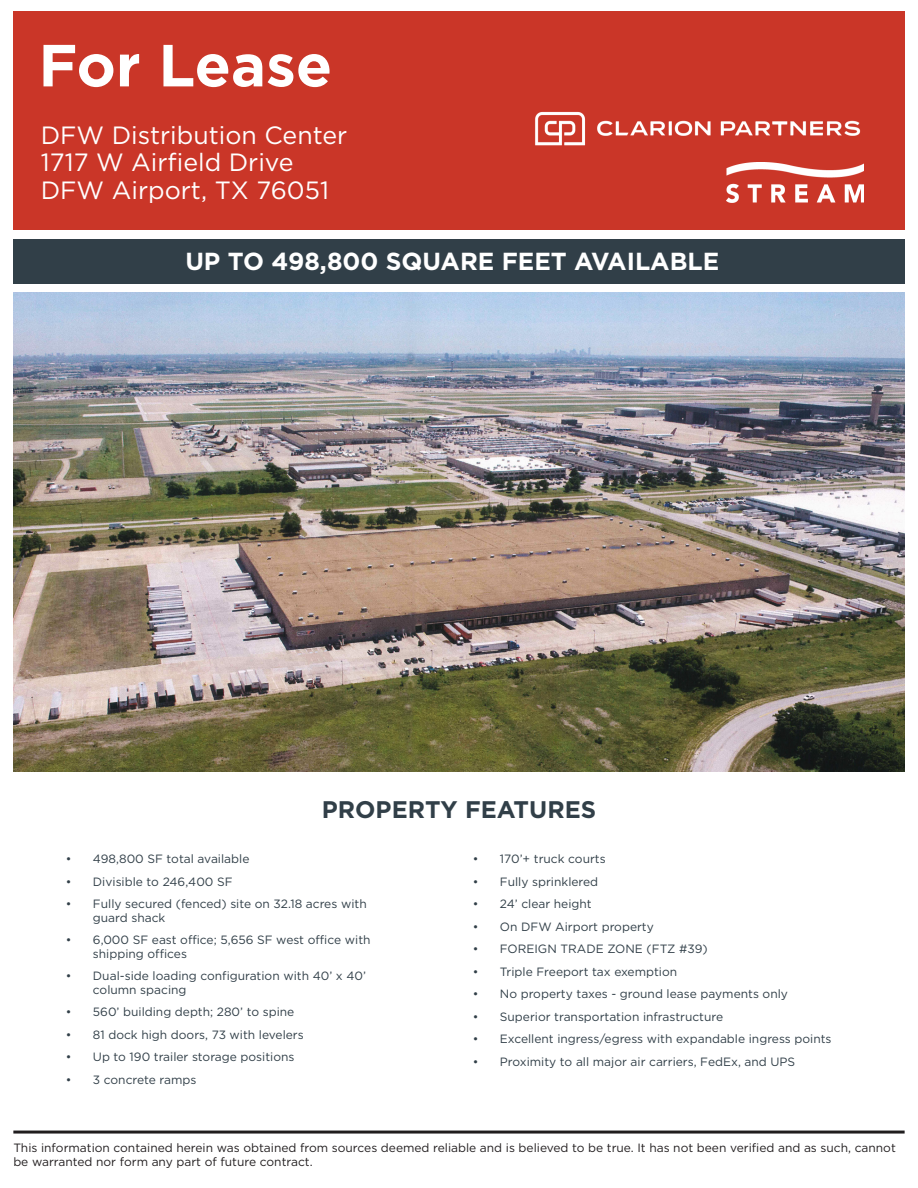
<style>
.page{position:relative;width:918px;height:1188px;background:#fff}
.page>*{position:absolute;margin:0;border:0;box-sizing:border-box;transform-origin:0 0}
.t1{font:700 59.25px "Gotham";color:#fff}
.t2{font:24.9px "Gotham";color:#fff}
.t3{font:700 24.6px "Gotham";color:#fff}
.t4{font:700 24px "Gotham";color:#313f48}
.t5{font:12px/13.5px "Gotham";color:#313f48}
.t6{font:12px/14.4px "Gotham";color:#231f20}
</style>
<div class="page">
<div style="left:13px;top:11px;width:892px;height:219px;background:#ca3628"></div>
<img style="left:535px;top:111px;width:326px;height:35px">
<img style="left:726px;top:163px;width:138px;height:40px">
<div style="left:13px;top:239px;width:892px;height:45px;background:#313f48"></div>
<hr style="left:13px;top:1131px;width:892px;height:3px;background:#201d1e">
<img style="left:13px;top:293px;width:892px;height:478px">
<p class="t1" style="left:39px;top:31px;width:295px">For Lease</p>
<p class="t2" style="left:41px;top:121px;width:308px">DFW Distribution Center</p>
<p class="t2" style="left:41px;top:149px;width:254px">1717 W Airfield Drive</p>
<p class="t2" style="left:41px;top:176px;width:290px">DFW Airport, TX 76051</p>
<p class="t3" style="left:185px;top:247px;width:535px">UP TO 498,800 SQUARE FEET AVAILABLE</p>
<p class="t4" style="left:322px;top:796px;width:276px">PROPERTY FEATURES</p>
<p class="t5" style="left:66px;top:852px;width:185px">• 498,800 SF total available</p>
<p class="t5" style="left:66px;top:874px;width:168px">• Divisible to 246,400 SF</p>
<p class="t5" style="left:93px;top:897px;width:275px;text-indent:-27px">• Fully secured (fenced) site on 32.18 acres with guard shack</p>
<p class="t5" style="left:93px;top:933px;width:279px;text-indent:-27px">• 6,000 SF east office; 5,656 SF west office with shipping offices</p>
<p class="t5" style="left:93px;top:969px;width:275px;text-indent:-27px">• Dual-side loading configuration with 40’ x 40’ column spacing</p>
<p class="t5" style="left:66px;top:1005px;width:230px">• 560’ building depth; 280’ to spine</p>
<p class="t5" style="left:66px;top:1027px;width:239px">• 81 dock high doors, 73 with levelers</p>
<p class="t5" style="left:66px;top:1050px;width:230px">• Up to 190 trailer storage positions</p>
<p class="t5" style="left:66px;top:1072px;width:132px">• 3 concrete ramps</p>
<p class="t5" style="left:473px;top:852px;width:134px">• 170’+ truck courts</p>
<p class="t5" style="left:473px;top:874px;width:127px">• Fully sprinklered</p>
<p class="t5" style="left:473px;top:897px;width:120px">• 24’ clear height</p>
<p class="t5" style="left:473px;top:919px;width:183px">• On DFW Airport property</p>
<p class="t5" style="left:473px;top:942px;width:236px">• FOREIGN TRADE ZONE (FTZ #39)</p>
<p class="t5" style="left:473px;top:964px;width:206px">• Triple Freeport tax exemption</p>
<p class="t5" style="left:473px;top:987px;width:317px">• No property taxes - ground lease payments only</p>
<p class="t5" style="left:473px;top:1009px;width:252px">• Superior transportation infrastructure</p>
<p class="t5" style="left:473px;top:1032px;width:360px">• Excellent ingress/egress with expandable ingress points</p>
<p class="t5" style="left:473px;top:1054px;width:324px">• Proximity to all major air carriers, FedEx, and UPS</p>
<p class="t6" style="left:13px;top:1140px;width:884px">This information contained herein was obtained from sources deemed reliable and is believed to be true. It has not been verified and as such, cannot be warranted nor form any part of future contract.</p>
</div>
